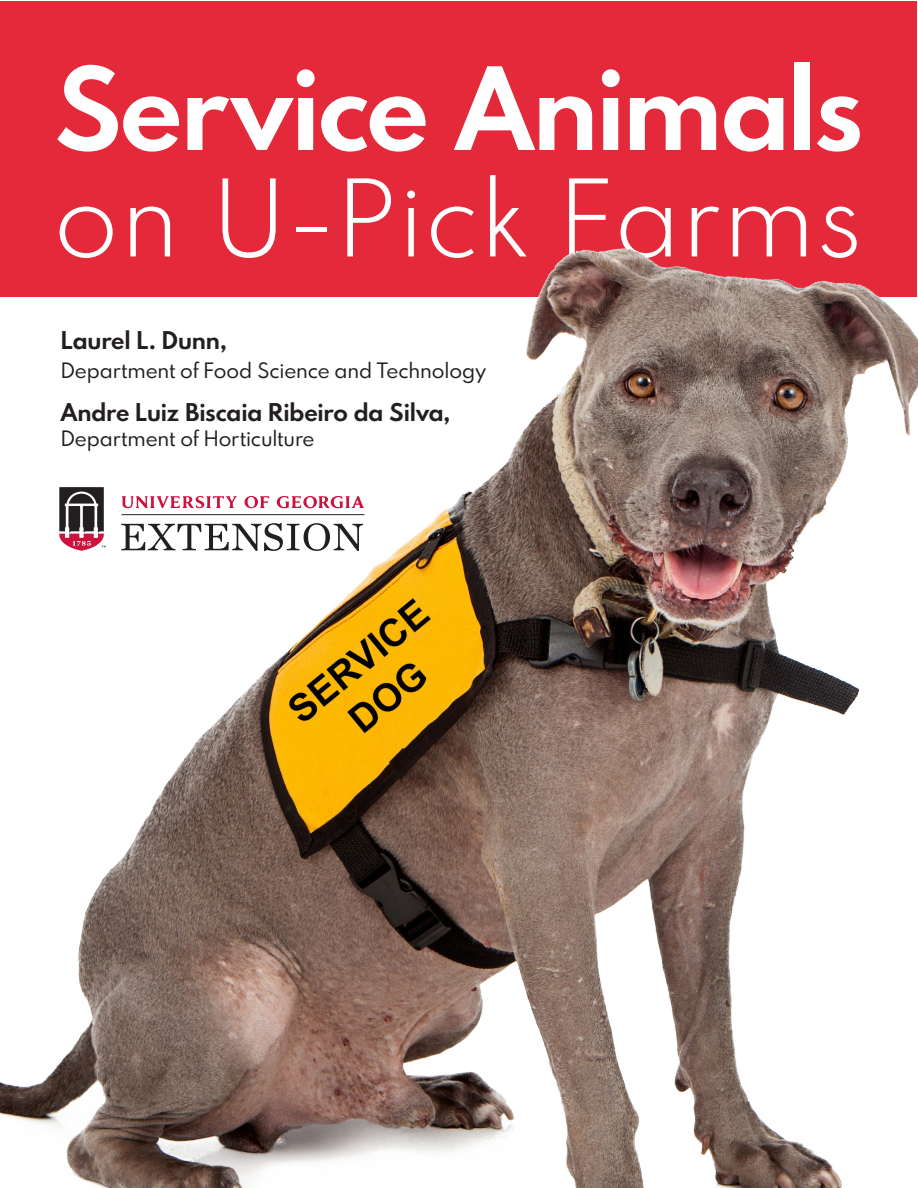
<style>
.page{position:relative;width:918px;height:1188px;background:#fff}
.page>*{position:absolute;margin:0;border:0;box-sizing:border-box;transform-origin:0 0}
.t1{font:700 111.6px "Spartan MB";letter-spacing:-.02em;color:#fff}
.t2{font:300 103.95px "Spartan MB";letter-spacing:.02em;color:#fff}
.t3{font:700 24px "Spartan MB";letter-spacing:-.005em;color:#231f20}
.t4{font:20.7px "Spartan MB";letter-spacing:-.005em;color:#231f20}
</style>
<div class="page">
<div style="left:1px;top:1px;width:916px;height:295px;background:#e4293a"></div>
<img style="left:0;top:233px;width:918px;height:955px">
<svg style="left:57px;top:485px;width:49px;height:68px"></svg>
<svg style="left:244px;top:496px;width:25px;height:12px"></svg>
<svg style="left:122px;top:496px;width:115px;height:13px"></svg>
<svg style="left:277px;top:496px;width:87px;height:12px"></svg>
<svg style="left:121px;top:523px;width:242px;height:28px"></svg>
<hr style="left:121px;top:514px;width:243px;height:1px;background:#231f20">
<p class="t1" style="left:54px;top:31px;width:811px">Service Animals</p>
<p class="t2" style="left:54px;top:149px;width:809px">on U-Pick Farms</p>
<p class="t3" style="left:61px;top:323px;width:168px">Laurel L. Dunn,</p>
<p class="t4" style="left:61px;top:356px;width:427px">Department of Food Science and Technology</p>
<p class="t3" style="left:61px;top:395px;width:391px">Andre Luiz Biscaia Ribeiro da Silva,</p>
<p class="t4" style="left:61px;top:424px;width:255px">Department of Horticulture</p>
</div>
